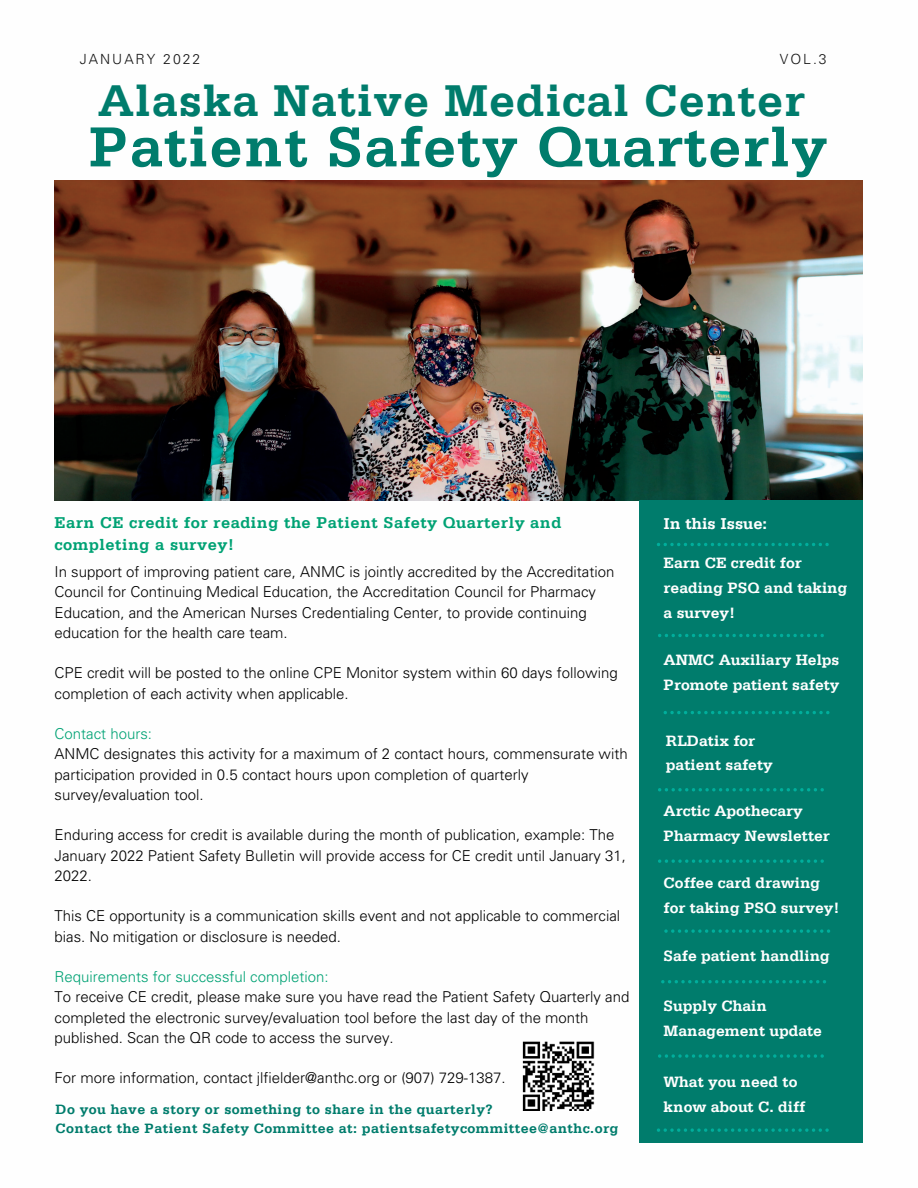
<style>
.page{position:relative;width:918px;height:1188px;background:#fff}
.page>*{position:absolute;margin:0;border:0;box-sizing:border-box;transform-origin:0 0}
.t1{font:700 59.55px "Serifa LT";letter-spacing:.02em;color:#007c6c}
.t2{font:700 46.8px "Serifa LT";letter-spacing:.02em;color:#007c6c}
.t3{font:700 16.5px/22.5px "Serifa LT";letter-spacing:.03em;color:#00a274}
.t4{font:700 16.5px "Serifa LT";color:#fff}
.t5{font:700 15.75px/24.8px "Serifa LT";color:#fefefe}
.t6{font:300 15px/20.2px "Univers LT Std";color:#000}
.t7{font:300 15px "Univers LT Std";color:#00a274}
.t8{font:700 14.25px "Serifa LT";letter-spacing:.03em;color:#007c6c}
.t9{font:300 13.95px "Univers LT Std";letter-spacing:.14em;color:#141414}
</style>
<div class="page">
<img style="left:55px;top:181px;width:807px;height:319px">
<img style="left:522px;top:1041px;width:73px;height:69px">
<div style="left:639px;top:500px;width:224px;height:642px;background:#007c6c"></div>
<svg style="left:657px;top:1128px;width:172px;height:4px"></svg>
<svg style="left:658px;top:1054px;width:166px;height:4px"></svg>
<svg style="left:661px;top:980px;width:165px;height:3px"></svg>
<svg style="left:658px;top:859px;width:166px;height:4px"></svg>
<svg style="left:658px;top:634px;width:166px;height:3px"></svg>
<svg style="left:658px;top:788px;width:166px;height:3px"></svg>
<svg style="left:657px;top:543px;width:172px;height:3px"></svg>
<svg style="left:664px;top:711px;width:165px;height:3px"></svg>
<svg style="left:664px;top:929px;width:166px;height:4px"></svg>
<p class="t9" style="left:80px;top:54px;width:122px">JANUARY 2022</p>
<p class="t9" style="left:780px;top:54px;width:48px">VOL.3</p>
<p class="t2" style="left:98px;top:84px;width:709px">Alaska Native Medical Center</p>
<p class="t1" style="left:89px;top:127px;width:740px">Patient Safety Quarterly</p>
<p class="t3" style="left:55px;top:512px;width:509px">Earn CE credit for reading the Patient Safety Quarterly and completing a survey!</p>
<p class="t6" style="left:55px;top:564px;width:561px">In support of improving patient care, ANMC is jointly accredited by the Accreditation Council for Continuing Medical Education, the Accreditation Council for Pharmacy Education, and the American Nurses Credentialing Center, to provide continuing education for the health care team.</p>
<p class="t6" style="left:55px;top:665px;width:565px">CPE credit will be posted to the online CPE Monitor system within 60 days following completion of each activity when applicable.</p>
<p class="t7" style="left:55px;top:728px;width:99px">Contact hours:</p>
<p class="t6" style="left:55px;top:746px;width:575px">ANMC designates this activity for a maximum of 2 contact hours, commensurate with participation provided in 0.5 contact hours upon completion of quarterly survey/evaluation tool.</p>
<p class="t6" style="left:55px;top:827px;width:573px">Enduring access for credit is available during the month of publication, example: The<br>January 2022 Patient Safety Bulletin will provide access for CE credit until January 31,<br>2022.</p>
<p class="t6" style="left:55px;top:908px;width:567px">This CE opportunity is a communication skills event and not applicable to commercial bias. No mitigation or disclosure is needed.</p>
<p class="t7" style="left:55px;top:971px;width:276px">Requirements for successful completion:</p>
<p class="t6" style="left:55px;top:989px;width:576px">To receive CE credit, please make sure you have read the Patient Safety Quarterly and completed the electronic survey/evaluation tool before the last day of the month published. Scan the QR code to access the survey.</p>
<p class="t6" style="left:55px;top:1070px;width:453px">For more information, contact jlfielder@anthc.org or (907) 729-1387.</p>
<p class="t8" style="left:56px;top:1104px;width:439px">Do you have a story or something to share in the quarterly?</p>
<p class="t8" style="left:56px;top:1124px;width:564px">Contact the Patient Safety Committee at: patientsafetycommittee@anthc.org</p>
<p class="t4" style="left:664px;top:518px;width:105px">In this Issue:</p>
<p class="t5" style="left:664px;top:552px;width:185px">Earn CE credit for reading PSQ and taking a survey!</p>
<p class="t5" style="left:664px;top:649px;width:177px">ANMC Auxiliary Helps<br>Promote patient safety</p>
<p class="t5" style="left:666px;top:729px;width:91px">RLDatix for</p>
<p class="t5" style="left:666px;top:754px;width:108px">patient safety</p>
<p class="t5" style="left:664px;top:800px;width:168px">Arctic Apothecary<br>Pharmacy Newsletter</p>
<p class="t5" style="left:664px;top:872px;width:158px">Coffee card drawing</p>
<p class="t5" style="left:664px;top:896px;width:177px">for taking PSQ survey!</p>
<p class="t5" style="left:664px;top:945px;width:168px">Safe patient handling</p>
<p class="t5" style="left:664px;top:995px;width:160px">Supply Chain<br>Management update</p>
<p class="t5" style="left:664px;top:1071px;width:135px">What you need to</p>
<p class="t5" style="left:664px;top:1096px;width:143px">know about C. diff</p>
</div>
